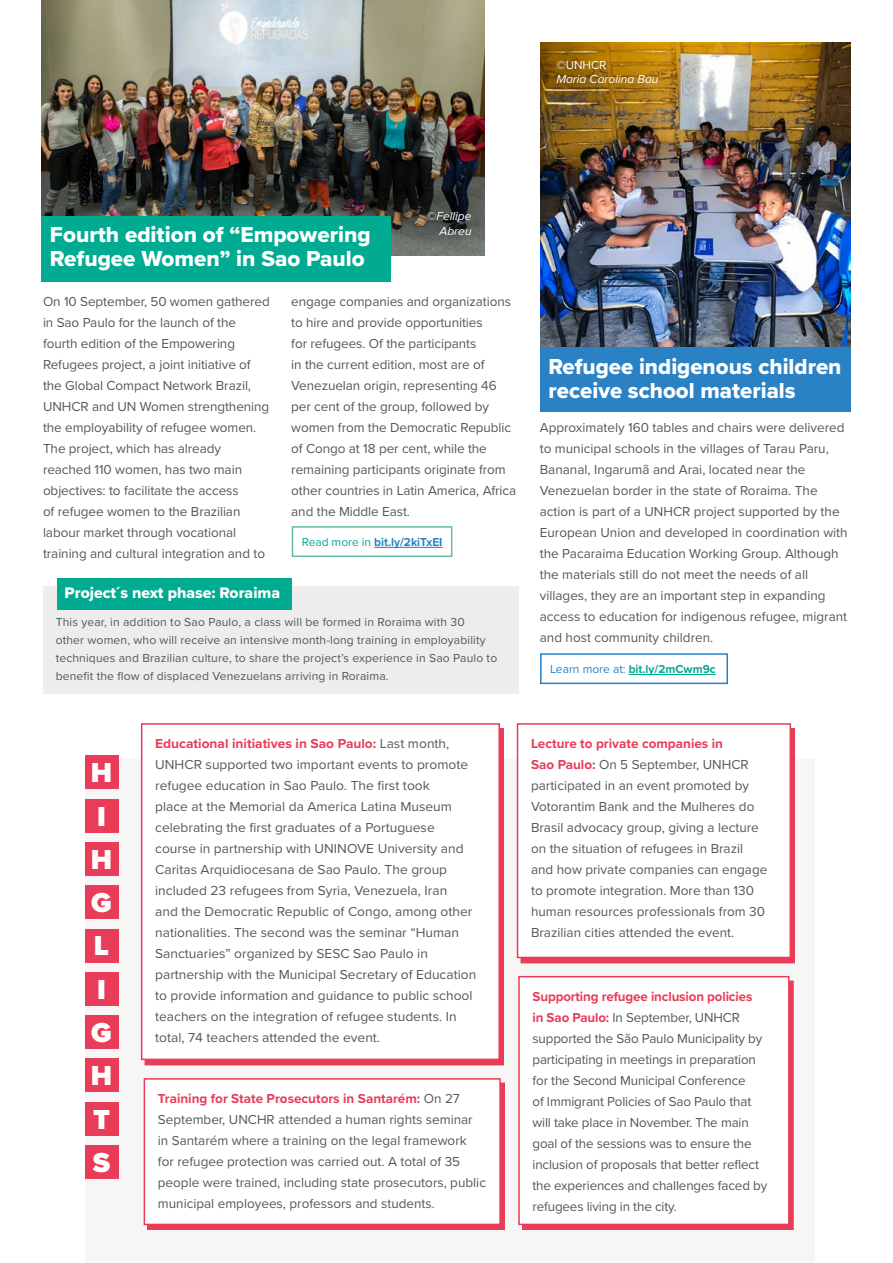
<style>
.page{position:relative;width:893px;height:1263px;background:#fff}
.page>*{position:absolute;margin:0;border:0;box-sizing:border-box;transform-origin:0 0}
.t1{font:900 28.5px/43.3px "Proxima Nova";color:#fff}
.t2{font:22.5px/24px "Proxima Nova Extrabld";color:#fff}
.t3{font:15.75px "Proxima Nova Extrabld";color:#fff}
.t4{font:13.5px/21px "Proxima Nova";color:#575756}
.t5{font:12px/18px "Proxima Nova";letter-spacing:.01em;color:#575756}
.t6{font:italic 12px/14.4px "Proxima Nova";color:#fff;text-align:right}
.t7{font:700 12px "Proxima Nova";color:#00ab92}
.t8{font:700 12px "Proxima Nova";color:#2a82c5}
.t9{font:12px "Proxima Nova";color:#fff}
.s1{font-style:normal}
.s2{font-weight:400;color:#00ab92}
.s3{font-weight:400;color:#2a82c5}
.s4{font-weight:700;color:#e83c58}
</style>
<div class="page">
<img style="left:41px;top:0;width:444px;height:256px">
<img style="left:540px;top:43px;width:310px;height:305px">
<hr style="left:629px;top:674px;width:87px;height:1px;background:#00ab92">
<div style="left:540px;top:653px;width:188px;height:31px;border:2px solid #2a82c5"></div>
<hr style="left:374px;top:547px;width:68px;height:1px;background:#2a82c5">
<div style="left:292px;top:526px;width:160px;height:31px;border:2px solid #64bca8"></div>
<div style="left:540px;top:348px;width:310px;height:64px;background:#2a82c5"></div>
<div style="left:41px;top:216px;width:350px;height:65px;background:#00ab92"></div>
<div style="left:43px;top:586px;width:476px;height:108px;background:#ededed"></div>
<div style="left:57px;top:578px;width:235px;height:32px;background:#00ab92"></div>
<div style="left:85px;top:760px;width:729px;height:503px;background:#f6f6f6"></div>
<div style="left:85px;top:755px;width:33px;height:34px;background:#e83c58"></div>
<div style="left:85px;top:799px;width:33px;height:33px;background:#e83c58"></div>
<div style="left:85px;top:842px;width:33px;height:34px;background:#e83c58"></div>
<div style="left:85px;top:885px;width:33px;height:34px;background:#e83c58"></div>
<div style="left:85px;top:929px;width:33px;height:33px;background:#e83c58"></div>
<div style="left:85px;top:972px;width:33px;height:33px;background:#e83c58"></div>
<div style="left:85px;top:1015px;width:33px;height:34px;background:#e83c58"></div>
<div style="left:85px;top:1059px;width:33px;height:33px;background:#e83c58"></div>
<div style="left:85px;top:1102px;width:33px;height:33px;background:#e83c58"></div>
<div style="left:85px;top:1145px;width:33px;height:34px;background:#e83c58"></div>
<div style="left:521px;top:728px;width:274px;height:235px;background:#e83c58"></div>
<div style="left:517px;top:724px;width:273px;height:233px;background:#fff"></div>
<div style="left:517px;top:723px;width:274px;height:235px;border:2px solid #e83c58"></div>
<div style="left:522px;top:980px;width:272px;height:250px;background:#e83c58"></div>
<div style="left:519px;top:977px;width:270px;height:247px;background:#fff"></div>
<div style="left:518px;top:976px;width:271px;height:249px;border:2px solid #e83c58"></div>
<div style="left:145px;top:728px;width:359px;height:337px;background:#e83c58"></div>
<div style="left:142px;top:724px;width:357px;height:335px;background:#fff"></div>
<div style="left:141px;top:723px;width:359px;height:337px;border:2px solid #e83c58"></div>
<div style="left:147px;top:1083px;width:358px;height:147px;background:#e83c58"></div>
<div style="left:144px;top:1079px;width:356px;height:145px;background:#fff"></div>
<div style="left:144px;top:1078px;width:357px;height:147px;border:2px solid #e83c58"></div>
<p class="t9" style="left:556px;top:56px;width:52px">©UNHCR</p>
<p class="t6" style="left:556px;top:71px;width:104px">Maria Carolina Bau</p>
<h2 class="t2" style="left:50px;top:222px;width:322px">Fourth edition of “Empowering<br>Refugee Women” in Sao Paulo</h2>
<p class="t6" style="left:427px;top:208px;width:46px"><span class="s1">©</span>Fellipe<br>Abreu</p>
<p class="t4" style="left:43px;top:290px;width:228px">On 10 September, 50 women gathered in Sao Paulo for the launch of the fourth edition of the Empowering Refugees project, a joint initiative of the Global Compact Network Brazil, UNHCR and UN Women strengthening the employability of refugee women.<br>The project, which has already reached 110 women, has two main objectives: to facilitate the access<br>of refugee women to the Brazilian labour market through vocational training and cultural integration and to</p>
<p class="t4" style="left:291px;top:291px;width:226px">engage companies and organizations to hire and provide opportunities<br>for refugees. Of the participants<br>in the current edition, most are of Venezuelan origin, representing 46 per cent of the group, followed by women from the Democratic Republic of Congo at 18 per cent, while the remaining participants originate from other countries in Latin America, Africa and the Middle East.</p>
<p class="t8" style="left:302px;top:533px;width:142px"><span class="s2">Read more in</span> bit.ly/2kiTxEI</p>
<p class="t3" style="left:65px;top:581px;width:217px">Project´s next phase: Roraima</p>
<p class="t5" style="left:56px;top:612px;width:443px">This year, in addition to Sao Paulo, a class will be formed in Roraima with 30<br>other women, who will receive an intensive month-long training in employability techniques and Brazilian culture, to share the project’s experience in Sao Paulo to benefit the flow of displaced Venezuelans arriving in Roraima.</p>
<h2 class="t2" style="left:549px;top:354px;width:294px">Refugee indigenous children receive school materials</h2>
<p class="t4" style="left:540px;top:416px;width:309px">Approximately 160 tables and chairs were delivered to municipal schools in the villages of Tarau Paru, Bananal, Ingarumã and Arai, located near the Venezuelan border in the state of Roraima. The action is part of a UNHCR project supported by the European Union and developed in coordination with the Pacaraima Education Working Group. Although the materials still do not meet the needs of all villages, they are an important step in expanding access to education for indigenous refugee, migrant and host community children.</p>
<p class="t7" style="left:550px;top:660px;width:167px"><span class="s3">Learn more at:</span> bit.ly/2mCwm9c</p>
<h1 class="t1" style="left:91px;top:751px;width:23px">H<br>I<br>H<br>G<br>L<br>I<br>G<br>H<br>T<br>S</h1>
<p class="t4" style="left:155px;top:732px;width:323px"><span class="s4">Educational initiatives in Sao Paulo:</span> Last month, UNHCR supported two important events to promote refugee education in Sao Paulo. The first took<br>place at the Memorial da America Latina Museum celebrating the first graduates of a Portuguese course in partnership with UNINOVE University and Caritas Arquidiocesana de Sao Paulo. The group included 23 refugees from Syria, Venezuela, Iran<br>and the Democratic Republic of Congo, among other nationalities. The second was the seminar “Human Sanctuaries” organized by SESC Sao Paulo in partnership with the Municipal Secretary of Education to provide information and guidance to public school teachers on the integration of refugee students. In total, 74 teachers attended the event.</p>
<p class="t4" style="left:158px;top:1087px;width:330px"><span class="s4">Training for State Prosecutors in Santarém:</span> On 27<br>September, UNCHR attended a human rights seminar in Santarém where a training on the legal framework for refugee protection was carried out. A total of 35 people were trained, including state prosecutors, public municipal employees, professors and students.</p>
<p class="t4" style="left:531px;top:732px;width:238px"><span class="s4">Lecture to private companies in<br>Sao Paulo:</span> On 5 September, UNHCR participated in an event promoted by Votorantim Bank and the Mulheres do Brasil advocacy group, giving a lecture on the situation of refugees in Brazil and how private companies can engage to promote integration. More than 130 human resources professionals from 30<br>Brazilian cities attended the event.</p>
<p class="t4" style="left:532px;top:985px;width:236px"><span class="s4">Supporting refugee inclusion policies<br>in Sao Paulo:</span> In September, UNHCR supported the São Paulo Municipality by participating in meetings in preparation for the Second Municipal Conference<br>of Immigrant Policies of Sao Paulo that will take place in November. The main goal of the sessions was to ensure the inclusion of proposals that better reflect the experiences and challenges faced by refugees living in the city.</p>
</div>
